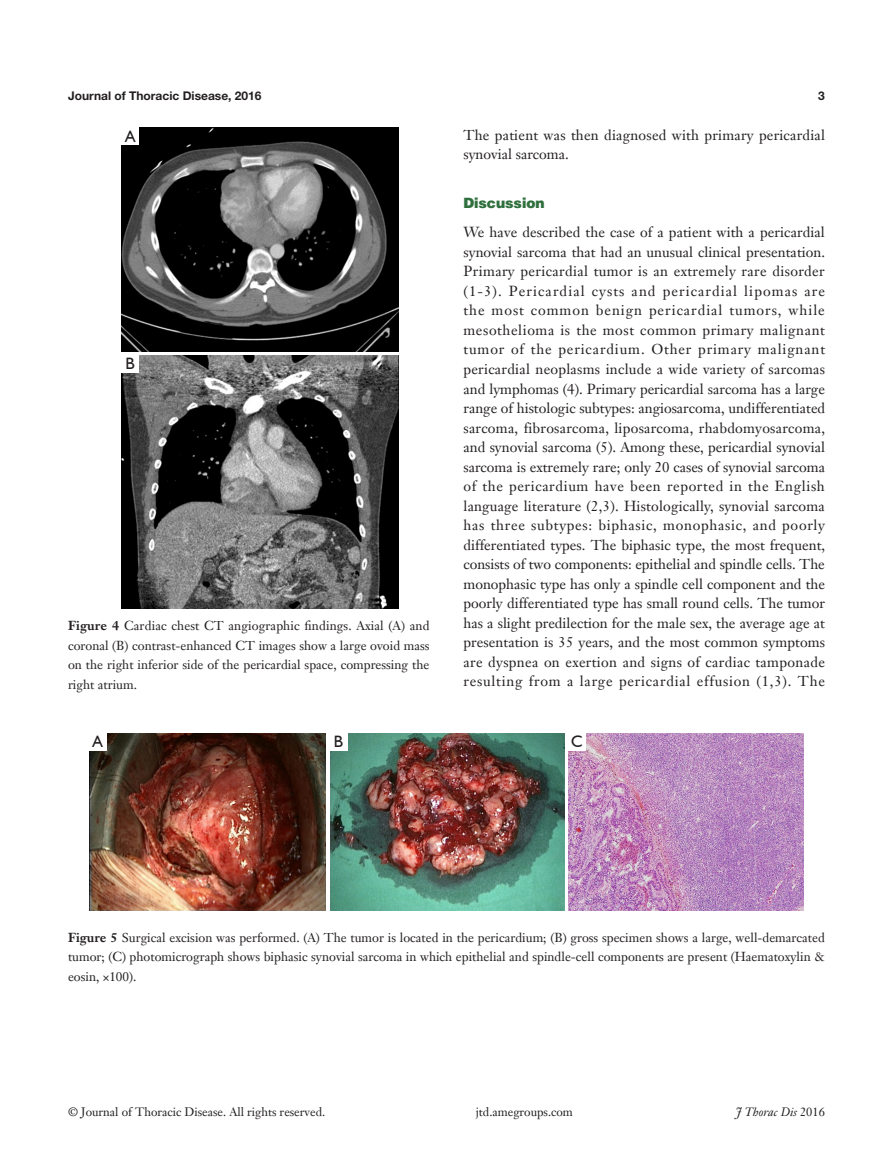
<style>
.page{position:relative;width:893px;height:1170px;background:#fff}
.page>*{position:absolute;margin:0;border:0;box-sizing:border-box;transform-origin:0 0}
.t1{font:16.5px "Humanist 521 BT";color:#231f20}
.t2{font:14.25px/19.5px "Janson Text LT";letter-spacing:.015em;color:#231f20}
.一级标题-6_5{font:900 14.25px "Helvetica";color:#30703e}
.t3{font:12.75px/19.5px "Janson Text LT";color:#231f20;text-align:justify}
.t4{font:12px "Janson Text LT";color:#231f20}
.t5{font:700 12px "Helvetica Neue LT Pro";color:#231f20}
.t6{font:italic 12px "Janson Text LT";color:#231f20}
.s1{font-weight:700}
.s2{font-style:normal}
</style>
<div class="page">
<img style="left:122px;top:128px;width:276px;height:223px">
<img style="left:122px;top:355px;width:276px;height:253px">
<div style="left:122px;top:128px;width:17px;height:17px;background:#fff"></div>
<div style="left:122px;top:355px;width:17px;height:17px;background:#fff"></div>
<img style="left:89px;top:733px;width:237px;height:177px">
<img style="left:330px;top:733px;width:234px;height:177px">
<img style="left:568px;top:733px;width:236px;height:177px">
<div style="left:89px;top:733px;width:17px;height:17px;background:#fff"></div>
<div style="left:330px;top:733px;width:17px;height:17px;background:#fff"></div>
<div style="left:568px;top:733px;width:17px;height:17px;background:#fff"></div>
<p class="t5" style="left:68px;top:88px;width:195px">Journal of Thoracic Disease, 2016</p>
<p class="t5" style="left:818px;top:88px;width:8px">3</p>
<p class="t1" style="left:125px;top:126px;width:12px">A</p>
<p class="t1" style="left:126px;top:353px;width:11px">B</p>
<p class="t3" style="left:68px;top:616px;width:363px"><span class="s1">Figure 4</span> Cardiac chest CT angiographic findings. Axial (A) and coronal (B) contrast-enhanced CT images show a large ovoid mass on the right inferior side of the pericardial space, compressing the right atrium.</p>
<p class="t2" style="left:463px;top:125px;width:363px">The patient was then diagnosed with primary pericardial synovial sarcoma.</p>
<p class="一级标题-6_5" style="left:463px;top:194px;width:83px">Discussion</p>
<p class="t2" style="left:463px;top:222px;width:363px;text-align:justify">We have described the case of a patient with a pericardial synovial sarcoma that had an unusual clinical presentation.<br>Primary pericardial tumor is an extremely rare disorder (1-3). Pericardial cysts and pericardial lipomas are the most common benign pericardial tumors, while mesothelioma is the most common primary malignant tumor of the pericardium. Other primary malignant pericardial neoplasms include a wide variety of sarcomas and lymphomas (4). Primary pericardial sarcoma has a large range of histologic subtypes: angiosarcoma, undifferentiated sarcoma, fibrosarcoma, liposarcoma, rhabdomyosarcoma, and synovial sarcoma (5). Among these, pericardial synovial sarcoma is extremely rare; only 20 cases of synovial sarcoma of the pericardium have been reported in the English language literature (2,3). Histologically, synovial sarcoma has three subtypes: biphasic, monophasic, and poorly differentiated types. The biphasic type, the most frequent, consists of two components: epithelial and spindle cells. The monophasic type has only a spindle cell component and the poorly differentiated type has small round cells. The tumor has a slight predilection for the male sex, the average age at presentation is 35 years, and the most common symptoms are dyspnea on exertion and signs of cardiac tamponade resulting from a large pericardial effusion (1,3). The</p>
<p class="t1" style="left:93px;top:731px;width:12px">A</p>
<p class="t1" style="left:334px;top:731px;width:11px">B</p>
<p class="t1" style="left:571px;top:731px;width:13px">C</p>
<p class="t3" style="left:68px;top:927px;width:758px"><span class="s1">Figure 5</span> Surgical excision was performed. (A) The tumor is located in the pericardium; (B) gross specimen shows a large, well-demarcated tumor; (C) photomicrograph shows biphasic synovial sarcoma in which epithelial and spindle-cell components are present (Haematoxylin &amp; eosin, ×100).</p>
<p class="t4" style="left:68px;top:1104px;width:259px">© Journal of Thoracic Disease. All rights reserved.</p>
<p class="t4" style="left:476px;top:1104px;width:99px">jtd.amegroups.com</p>
<p class="t6" style="left:736px;top:1104px;width:91px">J Thorac Dis <span class="s2">2016</span></p>
</div>
